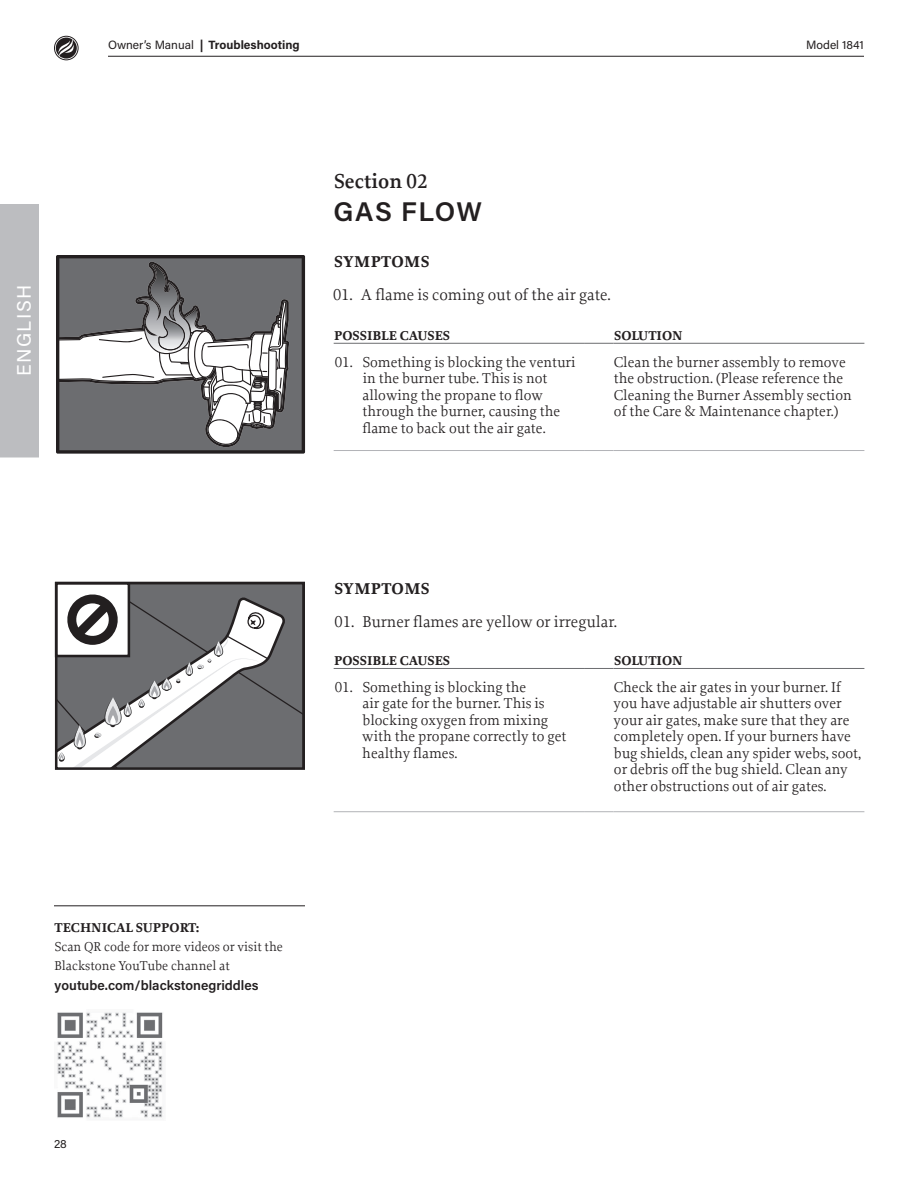
<style>
.page{position:relative;width:918px;height:1188px;background:#fff}
.page>*{position:absolute;margin:0;border:0;box-sizing:border-box;transform-origin:0 0}
.t1{font:600 27px "Acumin Pro";letter-spacing:.055em;color:#231f20}
.t2{font:600 21px "Proforma";color:#231f20}
.t3{font:19.5px "Acumin Pro";letter-spacing:.075em;color:#fff}
.t4{font:16.5px "Proforma";color:#231f20}
.t5{font:700 16.5px "Proforma";letter-spacing:.025em;color:#231f20}
.t6{font:15px/16.5px "Proforma";color:#231f20}
.t7{font:700 13.5px "Proforma";color:#231f20}
.t8{font:13.5px/19.5px "Proforma";color:#231f20}
.t9{font:600 13.5px "Acumin Pro";color:#231f20}
.t10{font:700 12px "Acumin Pro";color:#231f20}
.t11{font:12px "Acumin Pro";color:#231f20}
.s1{font-weight:400}
</style>
<div class="page">
<svg style="left:54px;top:36px;width:25px;height:24px"></svg>
<hr style="left:108px;top:56px;width:756px;height:1px;background:#231f20">
<div style="left:0;top:204px;width:39px;height:254px;background:#bcbdc0"></div>
<hr style="left:334px;top:450px;width:251px;height:1px;background:#b2b3b7">
<svg style="left:585px;top:450px;width:28px;height:1px"></svg>
<hr style="left:613px;top:450px;width:251px;height:1px;background:#b2b3b7">
<hr style="left:334px;top:343px;width:251px;height:1px;background:#6c6d70">
<svg style="left:585px;top:343px;width:28px;height:1px"></svg>
<hr style="left:613px;top:343px;width:251px;height:1px;background:#6c6d70">
<hr style="left:334px;top:811px;width:251px;height:1px;background:#b2b3b7">
<svg style="left:585px;top:811px;width:28px;height:1px"></svg>
<hr style="left:613px;top:811px;width:251px;height:1px;background:#b2b3b7">
<hr style="left:334px;top:668px;width:251px;height:1px;background:#6c6d70">
<svg style="left:585px;top:668px;width:28px;height:1px"></svg>
<hr style="left:613px;top:668px;width:251px;height:1px;background:#6c6d70">
<div style="left:130px;top:586px;width:171px;height:180px;background:#6c6d70"></div>
<svg style="left:59px;top:592px;width:228px;height:174px"></svg>
<div style="left:55px;top:582px;width:250px;height:188px;border:3px solid #231f20"></div>
<svg style="left:56px;top:255px;width:249px;height:199px;background:#525153"></svg>
<svg style="left:57px;top:262px;width:232px;height:185px"></svg>
<hr style="left:54px;top:906px;width:251px;height:1px;background:#231f20">
<img style="left:57px;top:1012px;width:106px;height:106px">
<h3 class="t3" style="left:11px;top:376px;width:93px;rotate:-90deg">ENGLISH</h3>
<p class="t10" style="left:108px;top:37px;width:193px"><span class="s1">Owner’s Manual</span> | troubleshooting</p>
<p class="t11" style="left:806px;top:37px;width:59px">Model 1841</p>
<h2 class="t2" style="left:334px;top:168px;width:95px">Section 02</h2>
<h1 class="t1" style="left:333px;top:193px;width:150px">GAS FLOW</h1>
<p class="t5" style="left:334px;top:252px;width:97px">SYMPTOMS</p>
<p class="t4" style="left:333px;top:285px;width:279px">01. A flame is coming out of the air gate.</p>
<p class="t7" style="left:334px;top:327px;width:118px">POSSIBLE CAUSES</p>
<p class="t7" style="left:614px;top:327px;width:70px">SOLUTION</p>
<p class="t6" style="left:362px;top:353px;width:215px;text-indent:-28px">01. Something is blocking the venturi in the burner tube. This is not allowing the propane to flow through the burner, causing the flame to back out the air gate.</p>
<p class="t6" style="left:614px;top:353px;width:240px">Clean the burner assembly to remove the obstruction. (Please reference the Cleaning the Burner Assembly section of the Care &amp; Maintenance chapter.)</p>
<p class="t7" style="left:54px;top:919px;width:146px">TECHNICAL SUPPORT:</p>
<p class="t8" style="left:55px;top:937px;width:230px">Scan QR code for more videos or visit the<br>Blackstone YouTube channel at</p>
<p class="t9" style="left:55px;top:976px;width:205px">youtube.com/blackstonegriddles</p>
<p class="t5" style="left:334px;top:578px;width:97px">SYMPTOMS</p>
<p class="t4" style="left:335px;top:612px;width:284px">01. Burner flames are yellow or irregular.</p>
<p class="t7" style="left:334px;top:652px;width:118px">POSSIBLE CAUSES</p>
<p class="t7" style="left:614px;top:652px;width:70px">SOLUTION</p>
<p class="t6" style="left:362px;top:678px;width:206px;text-indent:-28px">01. Something is blocking the<br>air gate for the burner. This is blocking oxygen from mixing with the propane correctly to get healthy flames.</p>
<p class="t6" style="left:614px;top:678px;width:249px">Check the air gates in your burner. If you have adjustable air shutters over your air gates, make sure that they are completely open. If your burners have bug shields, clean any spider webs, soot, or debris off the bug shield. Clean any other obstructions out of air gates.</p>
<p class="t11" style="left:54px;top:1135px;width:14px">28</p>
</div>
